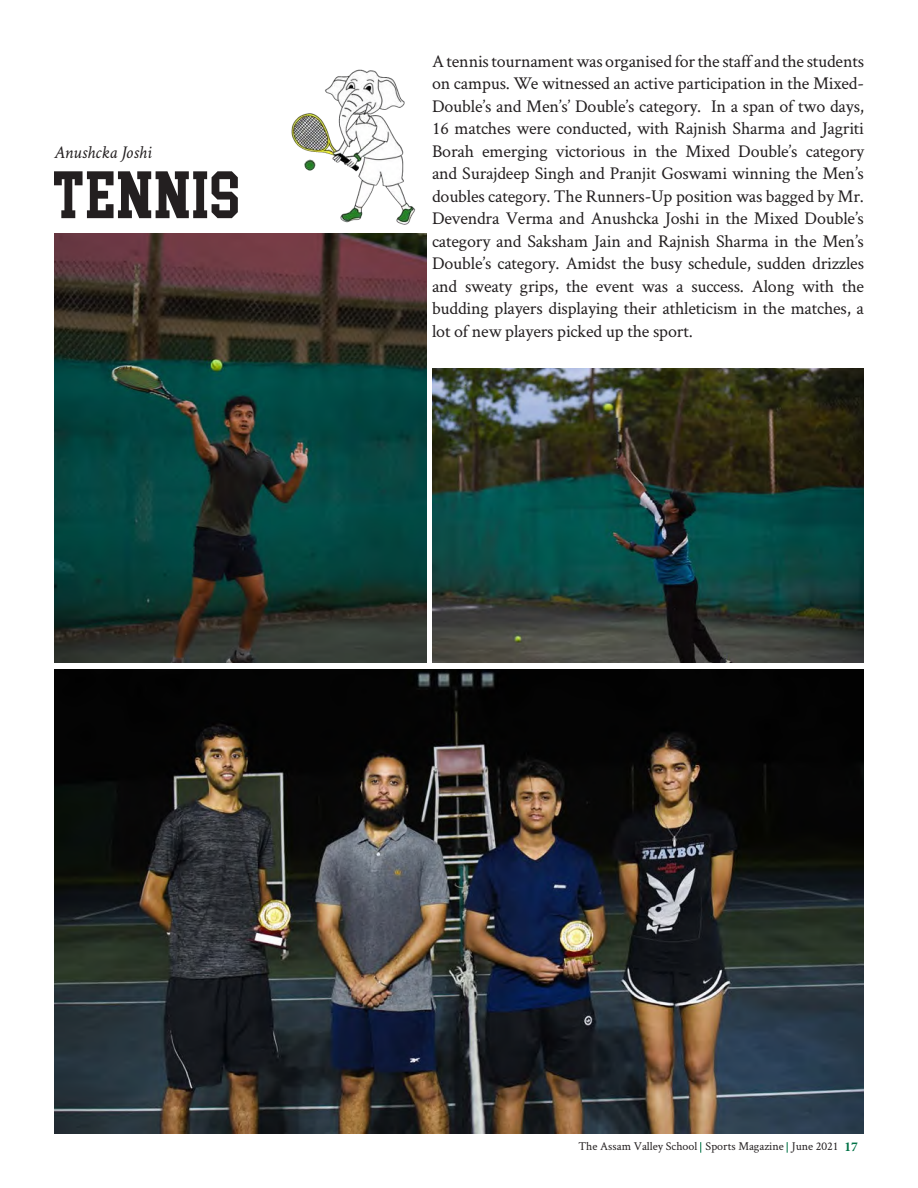
<style>
.page{position:relative;width:918px;height:1188px;background:#fff}
.page>*{position:absolute;margin:0;border:0;box-sizing:border-box;transform-origin:0 0}
.head{font:60px "College Block";color:#231f20}
.bodyy{font:18px/22.5px "Crimson Text";letter-spacing:-.01em;color:#231f20;text-align:justify}
.t1{font:italic 18px "Crimson Text";color:#231f20}
.t2{font:12px "Crimson Text";color:#231f20}
.s1{font-family:"Minion Pro";font-weight:700;font-size:13.5px;color:#007246}
</style>
<div class="page">
<img style="left:291px;top:69px;width:125px;height:156px">
<img style="left:54px;top:233px;width:372px;height:430px">
<img style="left:433px;top:368px;width:430px;height:295px">
<img style="left:54px;top:670px;width:810px;height:464px">
<p class="t1" style="left:54px;top:142px;width:99px">Anushcka Joshi</p>
<p class="head" style="left:54px;top:155px;width:190px">TENNIS</p>
<p class="bodyy" style="left:432px;top:49px;width:434px">A tennis tournament was organised for the staff and the students on campus. We witnessed an active participation in the Mixed-Double’s and Men’s’ Double’s category. In a span of two days, 16 matches were conducted, with Rajnish Sharma and Jagriti Borah emerging victorious in the Mixed Double’s category and Surajdeep Singh and Pranjit Goswami winning the Men’s doubles category. The Runners-Up position was bagged by Mr.<br>Devendra Verma and Anushcka Joshi in the Mixed Double’s category and Saksham Jain and Rajnish Sharma in the Men’s Double’s category. Amidst the busy schedule, sudden drizzles and sweaty grips, the event was a success. Along with the budding players displaying their athleticism in the matches, a lot of new players picked up the sport.</p>
<p class="t2" style="left:578px;top:1138px;width:281px">The Assam Valley School Sports Magazine June 2021 <span class="s1">17</span></p>
</div>
